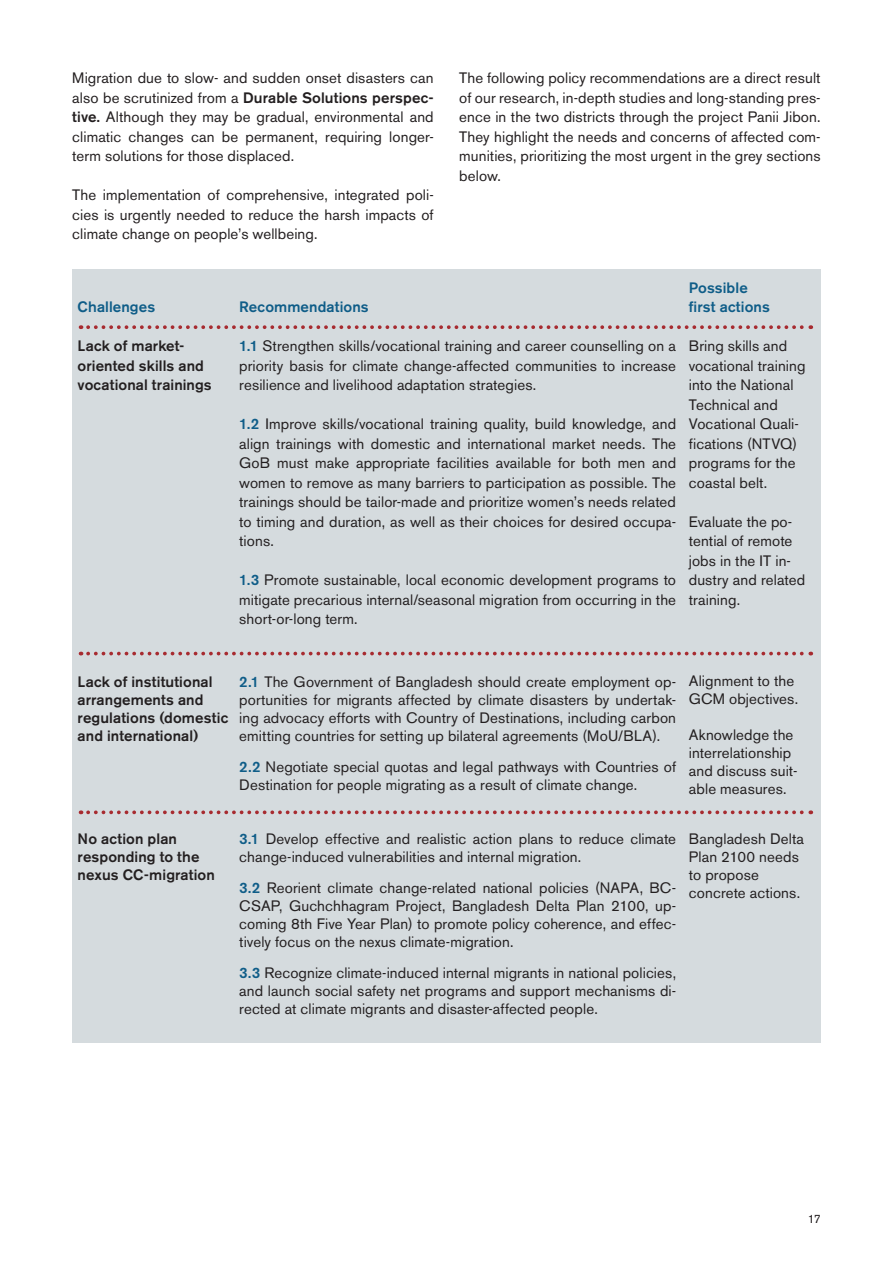
<style>
.page{position:relative;width:893px;height:1263px;background:#fff}
.page>*{position:absolute;margin:0;border:0;box-sizing:border-box;transform-origin:0 0}
.t1{font:15px/19.5px "Akzidenz Grotesk BE";letter-spacing:.01em;color:#231f20;text-align:justify}
.t2{font:500 15px/18px "Akzidenz Grotesk BE";letter-spacing:.005em;color:#231f20}
.t3{font:500 15px/19.5px "Akzidenz Grotesk BE";letter-spacing:.005em;color:#0f5d88}
.t4{font:12px "Akzidenz Grotesk BE";color:#231f20}
.s1{font-weight:500}
.s2{font-weight:500;color:#0f5d88}
</style>
<div class="page">
<div style="left:72px;top:269px;width:749px;height:773px;background:#d5dbde"></div>
<svg style="left:88px;top:652px;width:723px;height:3px"></svg>
<svg style="left:88px;top:325px;width:723px;height:4px"></svg>
<svg style="left:88px;top:810px;width:723px;height:4px"></svg>
<p class="t1" style="left:72px;top:68px;width:363px">Migration due to slow- and sudden onset disasters can also be scrutinized from a <span class="s1">Durable Solutions perspec&shy;tive.</span> Although they may be gradual, environmental and climatic changes can be permanent, requiring longer&shy;term solutions for those displaced.</p>
<p class="t1" style="left:72px;top:185px;width:363px">The implementation of comprehensive, integrated poli&shy;cies is urgently needed to reduce the harsh impacts of climate change on people’s wellbeing.</p>
<p class="t3" style="left:78px;top:297px;width:79px">Challenges</p>
<p class="t3" style="left:239px;top:297px;width:131px">Recommendations</p>
<p class="t1" style="left:459px;top:68px;width:363px">The following policy recommendations are a direct result of our research, in-depth studies and long-standing pres&shy;ence in the two districts through the project Panii Jibon.<br>They highlight the needs and concerns of affected com&shy;munities, prioritizing the most urgent in the grey sections below.</p>
<p class="t3" style="left:689px;top:277px;width:83px">Possible first actions</p>
<p class="t2" style="left:78px;top:336px;width:136px;line-height:19.5px">Lack of market&shy;oriented skills and vocational trainings</p>
<p class="t1" style="left:239px;top:336px;width:438px"><span class="s2">1.1</span> Strengthen skills/vocational training and career counselling on a priority basis for climate change-affected communities to increase resilience and livelihood adaptation strategies.</p>
<p class="t1" style="left:239px;top:414px;width:438px"><span class="s2">1.2</span> Improve skills/vocational training quality, build knowledge, and align trainings with domestic and international market needs. The GoB must make appropriate facilities available for both men and women to remove as many barriers to participation as possible. The trainings should be tailor-made and prioritize women’s needs related to timing and duration, as well as their choices for desired occupa&shy;tions.</p>
<p class="t1" style="left:239px;top:570px;width:438px"><span class="s2">1.3</span> Promote sustainable, local economic development programs to mitigate precarious internal/seasonal migration from occurring in the short-or-long term.</p>
<p class="t1" style="left:689px;top:336px;width:118px;text-align:left">Bring skills and vocational training into the National<br>Technical and<br>Vocational Quali&shy;fications (NTVQ) programs for the coastal belt.</p>
<p class="t1" style="left:689px;top:512px;width:118px;text-align:left">Evaluate the po&shy;tential of remote jobs in the IT in&shy;dustry and related training.</p>
<p class="t2" style="left:78px;top:673px;width:152px">Lack of institutional arrangements and regulations (domestic and international)</p>
<p class="t1" style="left:239px;top:673px;width:438px;line-height:18px"><span class="s2">2.1</span> The Government of Bangladesh should create employment op&shy;portunities for migrants affected by climate disasters by undertak&shy;ing advocacy efforts with Country of Destinations, including carbon emitting countries for setting up bilateral agreements (MoU/BLA).</p>
<p class="t1" style="left:239px;top:757px;width:438px;line-height:18px"><span class="s2">2.2</span> Negotiate special quotas and legal pathways with Countries of<br>Destination for people migrating as a result of climate change.</p>
<p class="t1" style="left:689px;top:672px;width:111px;line-height:18px">Alignment to the<br>GCM objectives.</p>
<p class="t1" style="left:689px;top:726px;width:110px;line-height:18px;text-align:left">Aknowledge the interrelationship and discuss suit&shy;able measures.</p>
<p class="t2" style="left:78px;top:830px;width:139px">No action plan responding to the nexus CC-migration</p>
<p class="t1" style="left:239px;top:830px;width:438px;line-height:18px"><span class="s2">3.1</span> Develop effective and realistic action plans to reduce climate change-induced vulnerabilities and internal migration.</p>
<p class="t1" style="left:239px;top:879px;width:438px;line-height:18px"><span class="s2">3.2</span> Reorient climate change-related national policies (NAPA, BC-CSAP, Guchchhagram Project, Bangladesh Delta Plan 2100, up&shy;coming 8th Five Year Plan) to promote policy coherence, and effec&shy;tively focus on the nexus climate-migration.</p>
<p class="t1" style="left:239px;top:964px;width:438px;line-height:18px"><span class="s2">3.3</span> Recognize climate-induced internal migrants in national policies, and launch social safety net programs and support mechanisms di&shy;rected at climate migrants and disaster-affected people.</p>
<p class="t1" style="left:689px;top:829px;width:117px;line-height:18px;text-align:left">Bangladesh Delta<br>Plan 2100 needs to propose concrete actions.</p>
<p class="t4" style="left:808px;top:1211px;width:14px">17</p>
</div>
